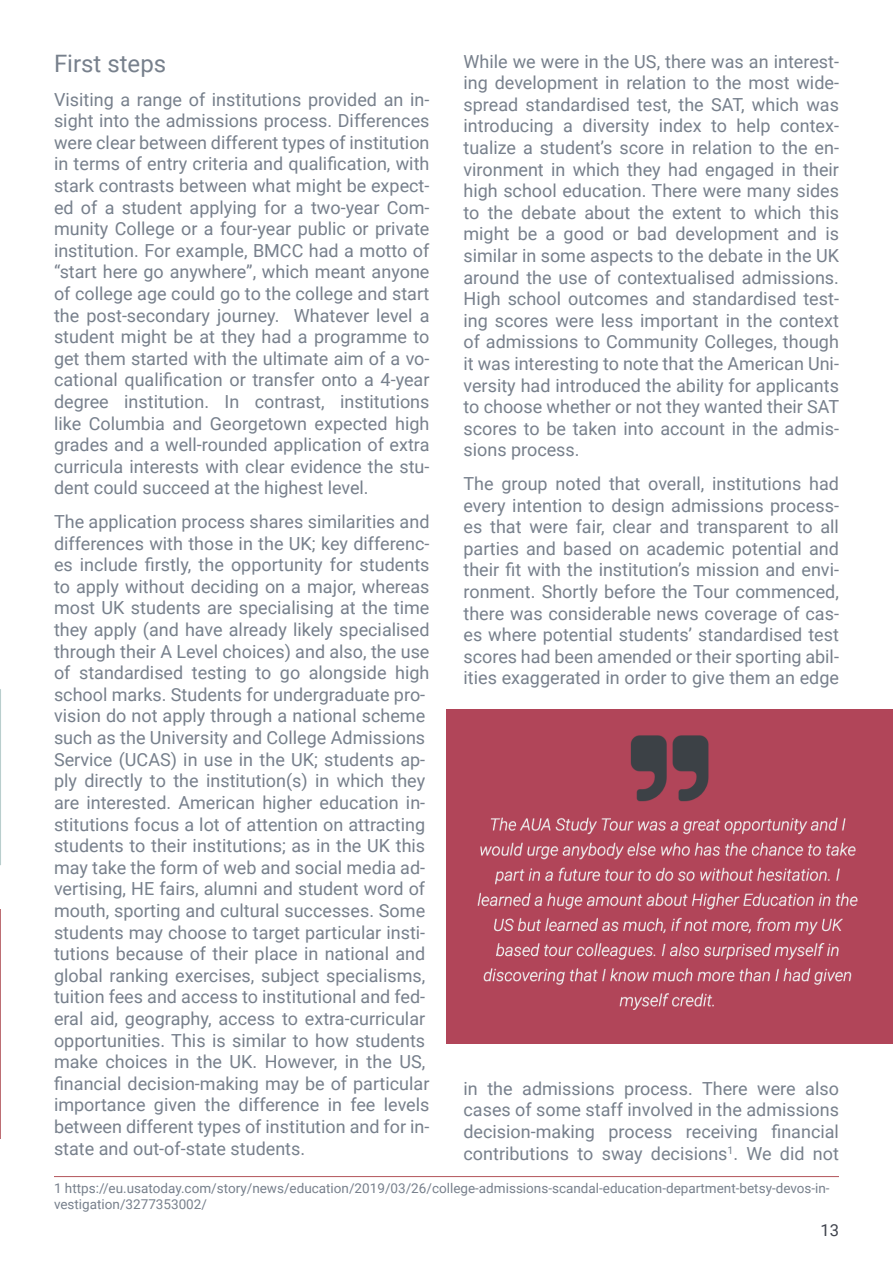
<style>
.page{position:relative;width:893px;height:1263px;background:#fff}
.page>*{position:absolute;margin:0;border:0;box-sizing:border-box;transform-origin:0 0}
.Footnote_text{font:24px "Roboto";color:#77808c}
.Footnote_text-2{font:18px/21.6px "Roboto";color:#77808c;text-align:justify}
.t1{font:16.5px "Roboto";color:#40444e}
.Footnote_text-3{font:13.5px/16.2px "Roboto";color:#77808c}
</style>
<div class="page">
<hr style="left:0;top:909px;width:1px;height:229px;background:#b2545b">
<svg style="left:0;top:689px;width:1px;height:176px"></svg>
<hr style="left:54px;top:1176px;width:785px;height:1px;background:#b2545b">
<img style="left:446px;top:709px;width:447px;height:334px">
<p class="Footnote_text-2" style="left:463px;top:50px;width:377px">While we were in the US, there was an interest&shy;ing development in relation to the most wide&shy;spread standardised test, the SAT, which was introducing a diversity index to help contex&shy;tualize a student’s score in relation to the en&shy;vironment in which they had engaged in their high school education. There were many sides to the debate about the extent to which this might be a good or bad development and is similar in some aspects to the debate in the UK around the use of contextualised admissions.<br>High school outcomes and standardised test&shy;ing scores were less important in the context of admissions to Community Colleges, though it was interesting to note that the American Uni&shy;versity had introduced the ability for applicants to choose whether or not they wanted their SAT scores to be taken into account in the admis&shy;sions process.</p>
<p class="Footnote_text-2" style="left:463px;top:472px;width:377px">The group noted that overall, institutions had every intention to design admissions process&shy;es that were fair, clear and transparent to all parties and based on academic potential and their fit with the institution’s mission and envi&shy;ronment. Shortly before the Tour commenced, there was considerable news coverage of cas&shy;es where potential students’ standardised test scores had been amended or their sporting abil&shy;ities exaggerated in order to give them an edge</p>
<p class="Footnote_text" style="left:54px;top:47px;width:114px">First steps</p>
<p class="Footnote_text-2" style="left:54px;top:88px;width:377px">Visiting a range of institutions provided an in&shy;sight into the admissions process. Differences were clear between different types of institution in terms of entry criteria and qualification, with stark contrasts between what might be expect&shy;ed of a student applying for a two-year Com&shy;munity College or a four-year public or private institution. For example, BMCC had a motto of “start here go anywhere”, which meant anyone of college age could go to the college and start the post-secondary journey. Whatever level a student might be at they had a programme to get them started with the ultimate aim of a vo&shy;cational qualification or transfer onto a 4-year degree institution. In contrast, institutions like Columbia and Georgetown expected high grades and a well-rounded application of extra curricula interests with clear evidence the stu&shy;dent could succeed at the highest level.</p>
<p class="Footnote_text-2" style="left:54px;top:510px;width:377px;text-align:left">The application process shares similarities and differences with those in the UK; key differenc&shy;es include firstly, the opportunity for students to apply without deciding on a major, whereas most UK students are specialising at the time they apply (and have already likely specialised through their A Level choices) and also, the use of standardised testing to go alongside high school marks. Students for undergraduate pro&shy;vision do not apply through a national scheme such as the University and College Admissions Service (UCAS) in use in the UK; students ap&shy;ply directly to the institution(s) in which they are interested. American higher education in&shy;stitutions focus a lot of attention on attracting students to their institutions; as in the UK this may take the form of web and social media ad&shy;vertising, HE fairs, alumni and student word of mouth, sporting and cultural successes. Some students may choose to target particular insti&shy;tutions because of their place in national and global ranking exercises, subject specialisms, tuition fees and access to institutional and fed&shy;eral aid, geography, access to extra-curricular opportunities. This is similar to how students make choices in the UK. However, in the US, financial decision-making may be of particular importance given the difference in fee levels between different types of institution and for in&shy;state and out-of-state students.</p>
<p class="Footnote_text-3" style="left:54px;top:1179px;width:777px">1 https://eu.usatoday.com/story/news/education/2019/03/26/college-admissions-scandal-education-department-betsy-devos-in&shy;vestigation/3277353002/</p>
<p class="Footnote_text-2" style="left:463px;top:1077px;width:377px">in the admissions process. There were also cases of some staff involved in the admissions decision-making process receiving financial contributions to sway decisions<sup>1</sup>. We did not</p>
<p class="t1" style="left:820px;top:1218px;width:20px">13</p>
</div>
